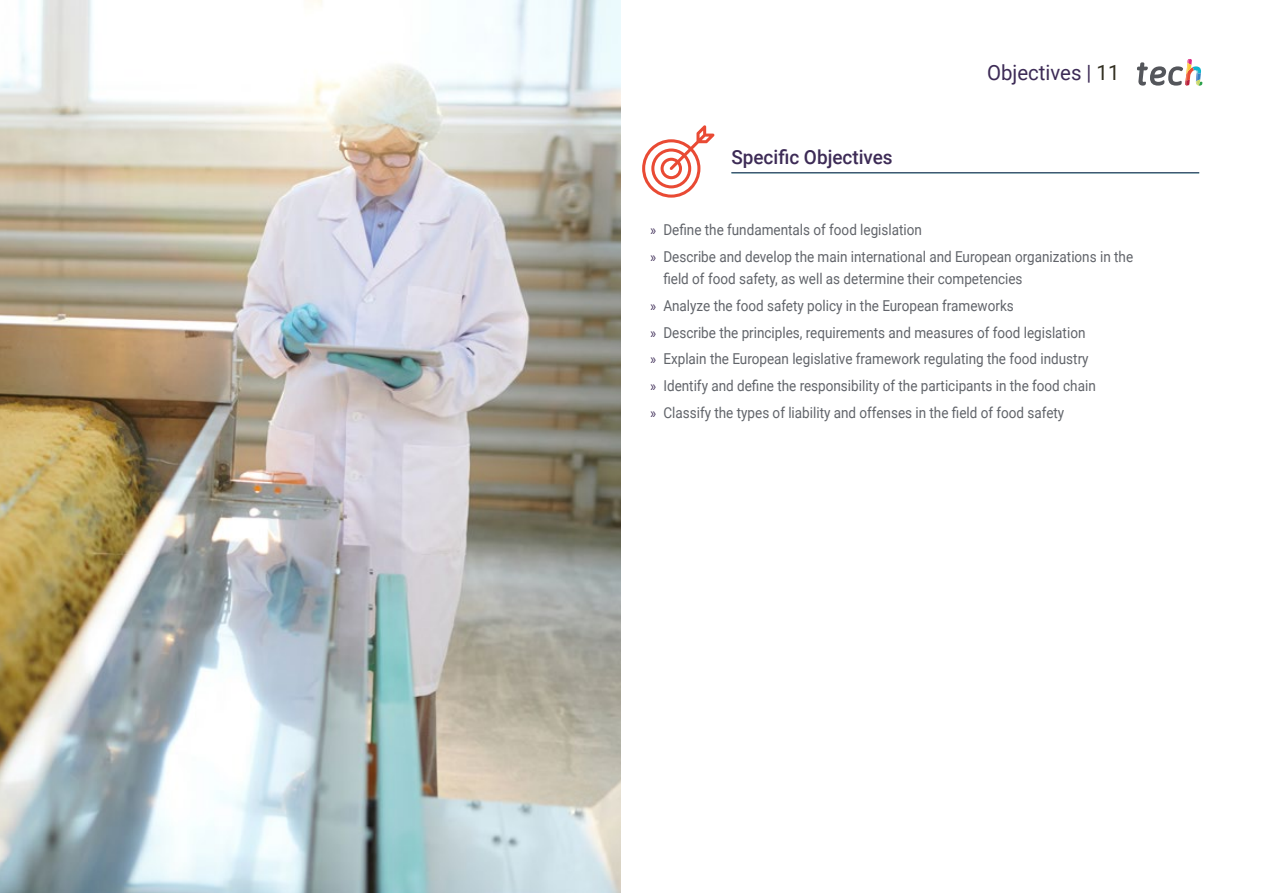
<style>
.page{position:relative;width:1263px;height:893px;background:#fff}
.page>*{position:absolute;margin:0;border:0;box-sizing:border-box;transform-origin:0 0}
.t1{font:21px "Roboto";color:#3d2b56}
.t2{font:500 19.5px "Roboto";color:#3d2b56}
.t3{font:15px/26.7px "Roboto";color:#61646a;scale:.9 1}
.s1{color:#312e20}
.s2{font-family:"Myriad Pro";color:#3d2b56}
</style>
<div class="page">
<svg style="left:642px;top:125px;width:72px;height:73px"></svg>
<hr style="left:731px;top:172px;width:468px;height:1px;background:#3d2b56">
<img style="left:0;top:0;width:621px;height:893px">
<svg style="left:1137px;top:59px;width:65px;height:27px"></svg>
<h2 class="t2" style="left:731px;top:144px;width:163px">Specific Objectives</h2>
<h1 class="t1" style="left:987px;top:57px;width:134px">Objectives | <span class="s1">11</span></h1>
<p class="t3" style="left:651px;top:216px;width:538px"><span class="s2">»</span> Define the fundamentals of food legislation<br><span class="s2">»</span> Describe and develop the main international and European organizations in the</p>
<p class="t3" style="left:651px;top:265px;width:496px;text-indent:13px">field of food safety, as well as determine their competencies<br><span class="s2">»</span> Analyze the food safety policy in the European frameworks<br><span class="s2">»</span> Describe the principles, requirements and measures of food legislation<br><span class="s2">»</span> Explain the European legislative framework regulating the food industry <span class="s2">»</span> Identify and define the responsibility of the participants in the food chain <span class="s2">»</span> Classify the types of liability and offenses in the field of food safety</p>
</div>
